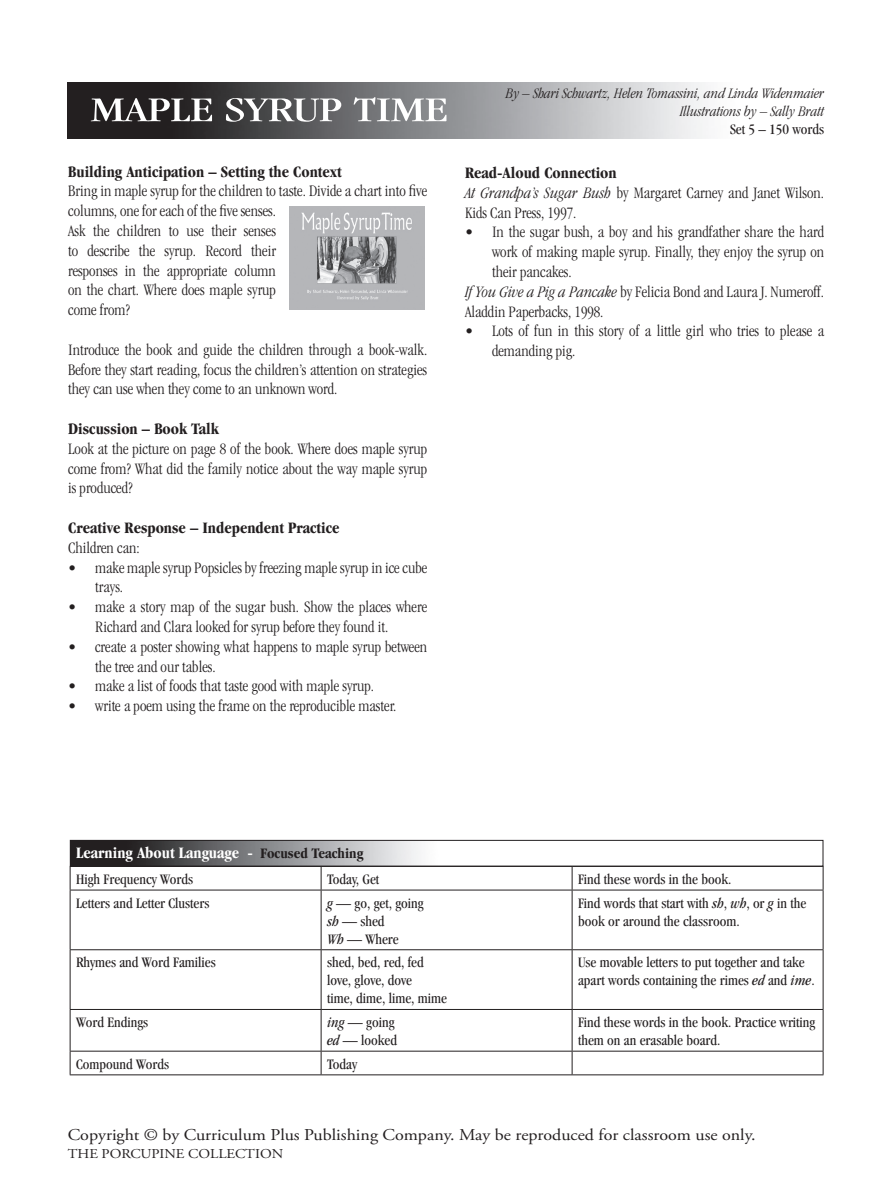
<style>
.page{position:relative;width:891px;height:1188px;background:#fff}
.page>*{position:absolute;margin:0;border:0;box-sizing:border-box;transform-origin:0 0}
.t1{font:condensed 36px "Garamond";color:#fff;scale:1.43 1}
.t2{font:300 condensed 16.5px/19.8px "Garamond";color:#231f20}
.t3{font:700 condensed 16.5px "Garamond";color:#231f20}
.t4{font:16.5px "Adobe Garamond Pro";color:#231f20;scale:1.09 1}
.t5{font:700 condensed 16.5px "Garamond";color:#fff}
.t6{font:condensed 15px/18px "Garamond";color:#231f20}
.t7{font:italic 300 condensed 15px/18px "Garamond";color:#231f20;text-align:right}
.t8{font:13.5px "Adobe Garamond Pro";color:#231f20;scale:1.09 1}
.s1{font-weight:700}
.s2{font-style:italic}
.s3{font-size:15px;color:#231f20}
</style>
<div class="page">
<img style="left:68px;top:82px;width:638px;height:56px">
<img style="left:290px;top:207px;width:134px;height:103px">
<img style="left:72px;top:842px;width:348px;height:23px">
<div style="left:70px;top:840px;width:753px;height:27px;border:1px solid #231f20"></div>
<hr style="left:70px;top:866px;width:251px;height:1px;background:#231f20">
<svg style="left:70px;top:867px;width:1px;height:23px"></svg>
<hr style="left:321px;top:866px;width:251px;height:1px;background:#231f20">
<svg style="left:321px;top:867px;width:1px;height:23px"></svg>
<hr style="left:572px;top:866px;width:251px;height:1px;background:#231f20">
<svg style="left:572px;top:867px;width:1px;height:23px"></svg>
<svg style="left:823px;top:867px;width:1px;height:23px"></svg>
<hr style="left:70px;top:890px;width:251px;height:1px;background:#231f20">
<hr style="left:70px;top:890px;width:1px;height:59px;background:#231f20">
<hr style="left:321px;top:890px;width:251px;height:1px;background:#231f20">
<hr style="left:321px;top:890px;width:1px;height:59px;background:#231f20">
<hr style="left:572px;top:890px;width:251px;height:1px;background:#231f20">
<hr style="left:572px;top:890px;width:1px;height:59px;background:#231f20">
<hr style="left:823px;top:890px;width:1px;height:59px;background:#231f20">
<hr style="left:70px;top:949px;width:251px;height:1px;background:#231f20">
<hr style="left:70px;top:950px;width:1px;height:59px;background:#231f20">
<hr style="left:321px;top:949px;width:251px;height:1px;background:#231f20">
<hr style="left:321px;top:950px;width:1px;height:59px;background:#231f20">
<hr style="left:572px;top:949px;width:251px;height:1px;background:#231f20">
<hr style="left:572px;top:950px;width:1px;height:59px;background:#231f20">
<hr style="left:823px;top:950px;width:1px;height:59px;background:#231f20">
<hr style="left:70px;top:1009px;width:251px;height:1px;background:#231f20">
<hr style="left:70px;top:1010px;width:1px;height:41px;background:#231f20">
<hr style="left:321px;top:1009px;width:251px;height:1px;background:#231f20">
<hr style="left:321px;top:1010px;width:1px;height:41px;background:#231f20">
<hr style="left:572px;top:1009px;width:251px;height:1px;background:#231f20">
<hr style="left:572px;top:1010px;width:1px;height:41px;background:#231f20">
<hr style="left:823px;top:1010px;width:1px;height:41px;background:#231f20">
<hr style="left:70px;top:1051px;width:251px;height:1px;background:#231f20">
<svg style="left:70px;top:1052px;width:1px;height:22px"></svg>
<hr style="left:321px;top:1051px;width:251px;height:1px;background:#231f20">
<svg style="left:321px;top:1052px;width:1px;height:22px"></svg>
<hr style="left:572px;top:1051px;width:251px;height:1px;background:#231f20">
<svg style="left:572px;top:1052px;width:1px;height:22px"></svg>
<svg style="left:823px;top:1052px;width:1px;height:22px"></svg>
<hr style="left:70px;top:1074px;width:251px;height:1px;background:#231f20">
<hr style="left:321px;top:1074px;width:251px;height:1px;background:#231f20">
<hr style="left:572px;top:1074px;width:251px;height:1px;background:#231f20">
<h1 class="t1" style="left:90px;top:90px;width:251px">MAPLE SYRUP TIME</h1>
<p class="t3" style="left:68px;top:162px;width:275px">Building Anticipation – Setting the Context</p>
<p class="t2" style="left:68px;top:181px;width:361px">Bring in maple syrup for the children to taste. Divide a chart into five columns, one for each of the five senses.<br>Ask the children to use their senses<br>to describe the syrup. Record their<br>responses in the appropriate column<br>on the chart. Where does maple syrup<br>come from?</p>
<p class="t2" style="left:68px;top:340px;width:361px;text-align:justify">Introduce the book and guide the children through a book-walk.<br>Before they start reading, focus the children’s attention on strategies they can use when they come to an unknown word.</p>
<p class="t3" style="left:68px;top:419px;width:152px">Discussion – Book Talk</p>
<p class="t2" style="left:68px;top:439px;width:361px;text-align:justify">Look at the picture on page 8 of the book. Where does maple syrup come from? What did the family notice about the way maple syrup is produced?</p>
<p class="t3" style="left:68px;top:518px;width:273px">Creative Response – Independent Practice</p>
<p class="t2" style="left:68px;top:538px;width:73px">Children can:</p>
<p class="t2" style="left:95px;top:557px;width:334px;text-indent:-27px">• make maple syrup Popsicles by freezing maple syrup in ice cube trays.</p>
<p class="t2" style="left:95px;top:597px;width:334px;text-indent:-27px">• make a story map of the sugar bush. Show the places where<br>Richard and Clara looked for syrup before they found it.</p>
<p class="t2" style="left:95px;top:637px;width:334px;text-indent:-27px">• create a poster showing what happens to maple syrup between the tree and our tables.</p>
<p class="t2" style="left:68px;top:676px;width:308px">• make a list of foods that taste good with maple syrup.</p>
<p class="t2" style="left:68px;top:696px;width:330px">• write a poem using the frame on the reproducible master.</p>
<p class="t7" style="left:506px;top:84px;width:320px">By – Shari Schwartz, Helen Tomassini, and Linda Widenmaier<br>Illustrations by – Sally Bratt</p>
<p class="t6" style="left:730px;top:120px;width:96px">Set 5 – 150 words</p>
<p class="t2" style="left:465px;top:163px;width:361px"><span class="s1">Read-Aloud Connection<br></span><span class="s2">At Grandpa’s Sugar Bush</span> by Margaret Carney and Janet Wilson.<br>Kids Can Press, 1997.</p>
<p class="t2" style="left:465px;top:222px;width:361px">• In the sugar bush, a boy and his grandfather share the hard</p>
<p class="t2" style="left:492px;top:242px;width:334px">work of making maple syrup. Finally, they enjoy the syrup on</p>
<p class="t2" style="left:492px;top:262px;width:81px">their pancakes.</p>
<p class="t2" style="left:465px;top:282px;width:361px"><span class="s2">If You Give a Pig a Pancake</span> by Felicia Bond and Laura J. Numeroff.</p>
<p class="t2" style="left:465px;top:302px;width:140px">Aladdin Paperbacks, 1998.</p>
<p class="t2" style="left:492px;top:321px;width:334px;text-indent:-27px">• Lots of fun in this story of a little girl who tries to please a demanding pig.</p>
<p class="t5" style="left:76px;top:844px;width:289px">Learning About Language - <span class="s3">Focused Teaching</span></p>
<p class="t6" style="left:76px;top:870px;width:119px">High Frequency Words</p>
<p class="t6" style="left:327px;top:870px;width:54px">Today, Get</p>
<p class="t6" style="left:578px;top:870px;width:155px">Find these words in the book.</p>
<p class="t6" style="left:76px;top:894px;width:135px">Letters and Letter Clusters</p>
<p class="t6" style="left:327px;top:894px;width:98px"><span class="s2">g</span> — go, get, going <span class="s2">sh</span> — shed<br><span class="s2">Wh</span> — Where</p>
<p class="t6" style="left:578px;top:894px;width:230px">Find words that start with <span class="s2">sh</span>, <span class="s2">wh</span>, or <span class="s2">g</span> in the book or around the classroom.</p>
<p class="t6" style="left:76px;top:954px;width:141px">Rhymes and Word Families</p>
<p class="t6" style="left:327px;top:954px;width:121px">shed, bed, red, fed love, glove, dove<br>time, dime, lime, mime</p>
<p class="t6" style="left:578px;top:954px;width:238px">Use movable letters to put together and take apart words containing the rimes <span class="s2">ed</span> and <span class="s2">ime</span>.</p>
<p class="t6" style="left:76px;top:1013px;width:74px">Word Endings</p>
<p class="t6" style="left:327px;top:1013px;width:71px"><span class="s2">ing</span> — going <span class="s2">ed</span> — looked</p>
<p class="t6" style="left:578px;top:1013px;width:239px">Find these words in the book. Practice writing them on an erasable board.</p>
<p class="t6" style="left:76px;top:1055px;width:95px">Compound Words</p>
<p class="t6" style="left:327px;top:1055px;width:31px">Today</p>
<p class="t4" style="left:68px;top:1125px;width:632px">Copyright © by Curriculum Plus Publishing Company. May be reproduced for classroom use only.</p>
<p class="t8" style="left:68px;top:1146px;width:199px">THE PORCUPINE COLLECTION</p>
</div>
